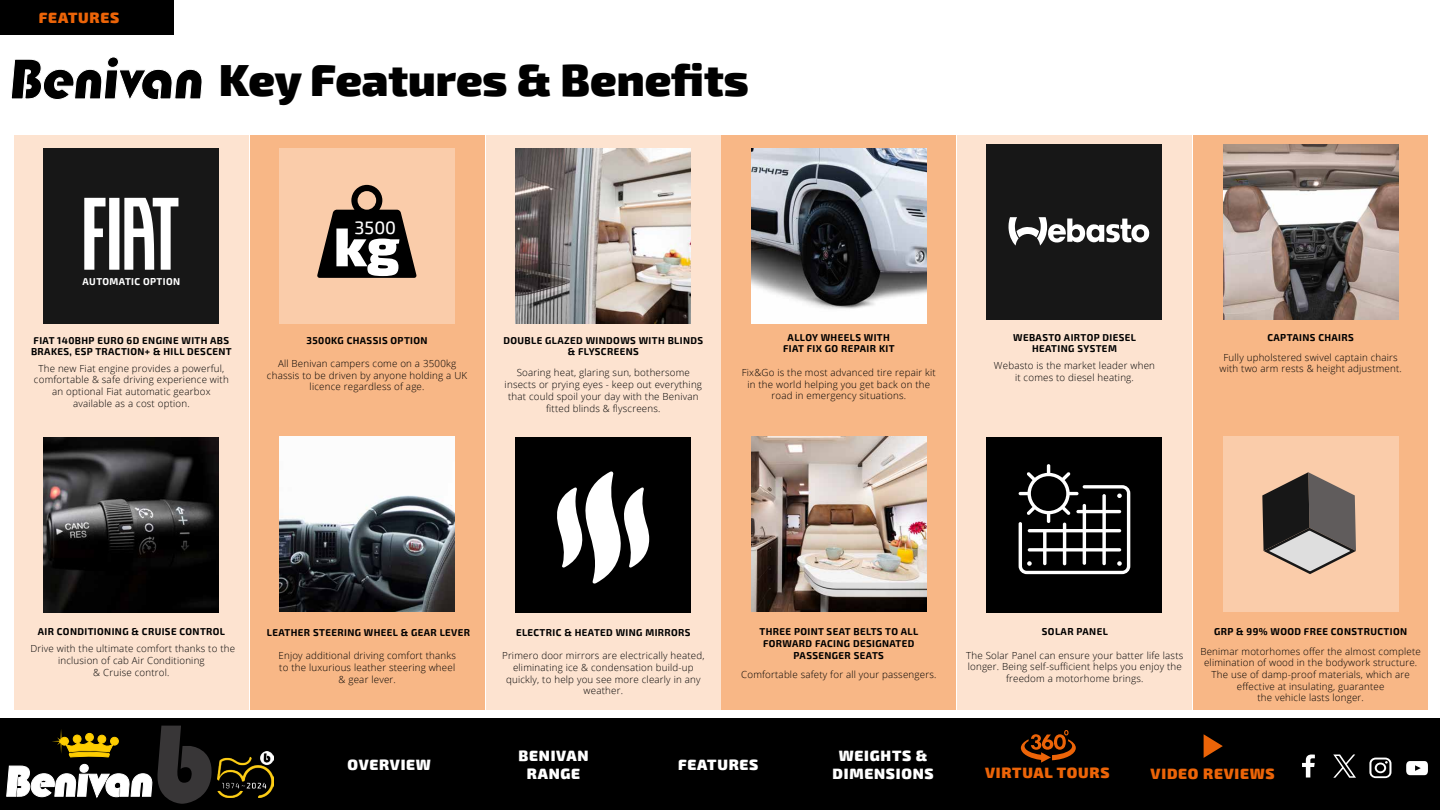
<style>
.page{position:relative;width:1440px;height:810px;background:#fff}
.page>*{position:absolute;margin:0;border:0;box-sizing:border-box;transform-origin:0 0}
.t1{font:900 54px "Exo 2";color:#fff}
.t2{font:900 45px "Exo 2";color:#000}
.t3{font:500 18px "Exo 2";color:#fff}
.t4{font:900 15px/18px "Exo 2";letter-spacing:.05em;color:#fff;text-align:center}
.t5{font:900 15px "Exo 2";letter-spacing:.05em;color:#ec6408}
.t6{font:300 9.75px/11.7px "Open Sans";letter-spacing:.02em;color:#000;text-align:center}
.t7{font:700 9.75px/11.7px "Exo 2";letter-spacing:.04em;color:#000;text-align:center}
.t8{font:700 9.75px "Exo 2";letter-spacing:.04em;color:#fff}
</style>
<div class="page">
<div style="left:0;top:718px;width:1440px;height:92px;background:#000"></div>
<svg style="left:1406px;top:761px;width:22px;height:14px"></svg>
<svg style="left:1369px;top:758px;width:22px;height:20px"></svg>
<svg style="left:1302px;top:755px;width:13px;height:23px"></svg>
<svg style="left:1333px;top:755px;width:23px;height:23px"></svg>
<svg style="left:1204px;top:734px;width:19px;height:24px"></svg>
<img style="left:217px;top:751px;width:57px;height:47px">
<svg style="left:6px;top:726px;width:206px;height:78px"></svg>
<svg style="left:1021px;top:730px;width:55px;height:33px"></svg>
<div style="left:486px;top:135px;width:234px;height:575px;background:#fde3d0"></div>
<div style="left:1193px;top:135px;width:235px;height:575px;background:#f8b786"></div>
<div style="left:957px;top:135px;width:235px;height:575px;background:#fde3d0"></div>
<div style="left:722px;top:135px;width:234px;height:575px;background:#f8b786"></div>
<div style="left:250px;top:135px;width:235px;height:575px;background:#f8b786"></div>
<div style="left:14px;top:135px;width:235px;height:575px;background:#fde3d0"></div>
<div style="left:44px;top:149px;width:175px;height:175px;background:#171717"></div>
<div style="left:516px;top:437px;width:175px;height:175px;background:#000"></div>
<div style="left:987px;top:145px;width:175px;height:175px;background:#171717"></div>
<img style="left:751px;top:437px;width:175px;height:175px">
<div style="left:1223px;top:437px;width:175px;height:175px;background:#faccaa"></div>
<div style="left:280px;top:149px;width:175px;height:175px;background:#faccaa"></div>
<svg style="left:84px;top:198px;width:94px;height:72px"></svg>
<svg style="left:557px;top:471px;width:92px;height:113px"></svg>
<div style="left:0;top:0;width:174px;height:34px;background:#000"></div>
<svg style="left:1266px;top:529px;width:87px;height:44px"></svg>
<div style="left:1265px;top:528px;width:89px;height:46px;border:2px solid #171717;border-radius:50%"></div>
<svg style="left:1262px;top:472px;width:94px;height:79px"></svg>
<img style="left:751px;top:149px;width:175px;height:175px">
<svg style="left:317px;top:185px;width:100px;height:93px"></svg>
<img style="left:44px;top:437px;width:175px;height:175px">
<img style="left:1223px;top:144px;width:175px;height:176px">
<div style="left:987px;top:437px;width:175px;height:175px;background:#000"></div>
<svg style="left:11px;top:57px;width:191px;height:43px"></svg>
<svg style="left:1019px;top:464px;width:111px;height:110px"></svg>
<img style="left:516px;top:149px;width:175px;height:175px">
<img style="left:280px;top:437px;width:175px;height:175px">
<svg style="left:1008px;top:217px;width:141px;height:29px"></svg>
<h3 class="t5" style="left:39px;top:8px;width:82px">FEATURES</h3>
<h2 class="t2" style="left:219px;top:52px;width:531px">Key Features &amp; Benefits</h2>
<p class="t8" style="left:83px;top:275px;width:99px">AUTOMATIC OPTION</p>
<h3 class="t3" style="left:355px;top:217px;width:43px">3500</h3>
<h1 class="t1" style="left:334px;top:214px;width:67px">kg</h1>
<p class="t7" style="left:31px;top:335px;width:202px;text-align:left">FIAT 140BHP EURO 6D ENGINE WITH ABS<br>BRAKES, ESP TRACTION+ &amp; HILL DESCENT</p>
<p class="t6" style="left:34px;top:362px;width:196px">The new Fiat engine provides a powerful, comfortable &amp; safe driving experience with an optional Fiat automatic gearbox available as a cost option.</p>
<p class="t7" style="left:307px;top:335px;width:123px">3500KG CHASSIS OPTION</p>
<p class="t6" style="left:267px;top:357px;width:202px">All Benivan campers come on a 3500kg chassis to be driven by anyone holding a UK licence regardless of age.</p>
<p class="t7" style="left:503px;top:335px;width:201px">DOUBLE GLAZED WINDOWS WITH BLINDS &amp; FLYSCREENS</p>
<p class="t6" style="left:505px;top:367px;width:199px">Soaring heat, glaring sun, bothersome insects or prying eyes - keep out everything that could spoil your day with the Benivan fitted blinds &amp; flyscreens.</p>
<p class="t7" style="left:783px;top:332px;width:113px">ALLOY WHEELS WITH<br>FIAT FIX GO REPAIR KIT</p>
<p class="t6" style="left:742px;top:366px;width:195px">Fix&amp;Go is the most advanced tire repair kit in the world helping you get back on the road in emergency situations.</p>
<p class="t7" style="left:1013px;top:332px;width:124px">WEBASTO AIRTOP DIESEL<br>HEATING SYSTEM</p>
<p class="t6" style="left:994px;top:359px;width:163px">Webasto is the market leader when it comes to diesel heating.</p>
<p class="t7" style="left:1267px;top:332px;width:88px">CAPTAINS CHAIRS</p>
<p class="t6" style="left:1219px;top:351px;width:184px">Fully upholstered swivel captain chairs with two arm rests &amp; height adjustment.</p>
<p class="t7" style="left:38px;top:626px;width:189px">AIR CONDITIONING &amp; CRUISE CONTROL</p>
<p class="t6" style="left:30px;top:643px;width:206px">Drive with the ultimate comfort thanks to the inclusion of cab Air Conditioning<br>&amp; Cruise control.</p>
<p class="t7" style="left:267px;top:627px;width:205px">LEATHER STEERING WHEEL &amp; GEAR LEVER</p>
<p class="t6" style="left:278px;top:649px;width:179px">Enjoy additional driving comfort thanks to the luxurious leather steering wheel &amp; gear lever.</p>
<p class="t7" style="left:516px;top:627px;width:176px">ELECTRIC &amp; HEATED WING MIRRORS</p>
<p class="t6" style="left:502px;top:649px;width:204px">Primero door mirrors are electrically heated, eliminating ice &amp; condensation build-up quickly, to help you see more clearly in any weather.</p>
<p class="t7" style="left:759px;top:626px;width:160px">THREE POINT SEAT BELTS TO ALL<br>FORWARD FACING DESIGNATED<br>PASSENGER SEATS</p>
<p class="t6" style="left:741px;top:668px;width:197px">Comfortable safety for all your passengers.</p>
<h3 class="t4" style="left:347px;top:756px;width:85px">OVERVIEW</h3>
<h3 class="t4" style="left:519px;top:747px;width:72px">BENIVAN<br>RANGE</h3>
<h3 class="t4" style="left:678px;top:756px;width:82px">FEATURES</h3>
<h3 class="t4" style="left:833px;top:747px;width:103px">WEIGHTS &amp;<br>DIMENSIONS</h3>
<p class="t7" style="left:1042px;top:626px;width:67px">SOLAR PANEL</p>
<p class="t6" style="left:966px;top:649px;width:219px">The Solar Panel can ensure your batter life lasts longer. Being self-sufficient helps you enjoy the freedom a motorhome brings.</p>
<p class="t7" style="left:1214px;top:626px;width:194px">GRP &amp; 99% WOOD FREE CONSTRUCTION</p>
<p class="t6" style="left:1200px;top:645px;width:222px">Benimar motorhomes offer the almost complete elimination of wood in the bodywork structure.<br>The use of damp-proof materials, which are effective at insulating, guarantee<br>the vehicle lasts longer.</p>
<h3 class="t5" style="left:985px;top:763px;width:126px">VIRTUAL TOURS</h3>
<h3 class="t5" style="left:1151px;top:764px;width:126px">VIDEO REVIEWS</h3>
</div>
